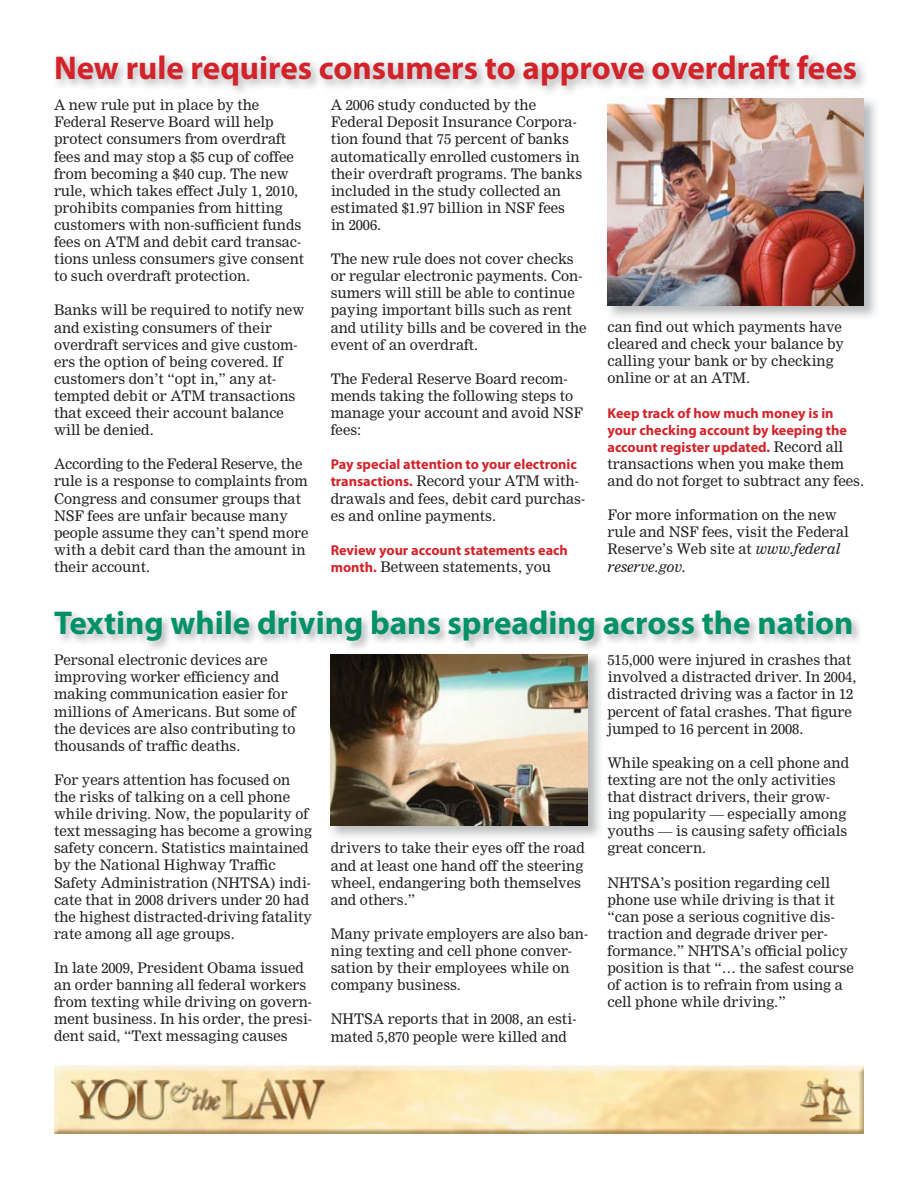
<style>
.page{position:relative;width:918px;height:1188px;background:#fff}
.page>*{position:absolute;margin:0;border:0;box-sizing:border-box;transform-origin:0 0}
.t1{font:700 33px "Myriad Pro";color:#009266}
.t2{font:700 33px "Myriad Pro";color:#d2232a}
.t3{font:14.25px/17.1px "Nimrod";color:#231f20}
.t4{font:700 14.25px/17.1px "Myriad Pro";color:#d2232a}
.s1{font-family:"Myriad Pro";font-weight:700;color:#d2232a}
.s2{font-family:"Nimrod";font-weight:400;color:#231f20}
.s3{font-style:italic}
</style>
<div class="page">
<img style="left:54px;top:1063px;width:810px;height:71px">
<img style="left:55px;top:612px;width:805px;height:37px">
<img style="left:330px;top:655px;width:270px;height:182px">
<img style="left:330px;top:654px;width:258px;height:171px">
<img style="left:607px;top:98px;width:269px;height:219px">
<img style="left:608px;top:98px;width:256px;height:208px">
<h1 class="t2" style="left:54px;top:49px;width:805px">New rule requires consumers to approve overdraft fees</h1>
<p class="t3" style="left:54px;top:97px;width:252px">A new rule put in place by the Federal Reserve Board will help protect consumers from overdraft fees and may stop a $5 cup of coffee from becoming a $40 cup. The new rule, which takes effect July 1, 2010, prohibits companies from hitting customers with non-sufficient funds fees on ATM and debit card transac&shy;tions unless consumers give consent to such overdraft protection.</p>
<p class="t3" style="left:54px;top:303px;width:252px">Banks will be required to notify new and existing consumers of their overdraft services and give custom&shy;ers the option of being covered. If customers don’t “opt in,” any at&shy;tempted debit or ATM transactions that exceed their account balance will be denied.</p>
<p class="t3" style="left:54px;top:457px;width:256px">According to the Federal Reserve, the rule is a response to complaints from<br>Congress and consumer groups that<br>NSF fees are unfair because many people assume they can’t spend more with a debit card than the amount in their account.</p>
<p class="t3" style="left:331px;top:97px;width:253px">A 2006 study conducted by the<br>Federal Deposit Insurance Corpora&shy;tion found that 75 percent of banks automatically enrolled customers in their overdraft programs. The banks included in the study collected an estimated $1.97 billion in NSF fees in 2006.</p>
<p class="t3" style="left:331px;top:251px;width:257px">The new rule does not cover checks or regular electronic payments. Con&shy;sumers will still be able to continue paying important bills such as rent and utility bills and be covered in the event of an overdraft.</p>
<p class="t3" style="left:331px;top:371px;width:254px">The Federal Reserve Board recom&shy;mends taking the following steps to manage your account and avoid NSF fees:</p>
<p class="t4" style="left:331px;top:456px;width:248px">Pay special attention to your electronic</p>
<p class="t3" style="left:331px;top:474px;width:256px"><span class="s1">transactions.</span> Record your ATM with&shy;drawals and fees, debit card purchas&shy;es and online payments.</p>
<p class="t4" style="left:331px;top:542px;width:239px">Review your account statements each</p>
<p class="t3" style="left:331px;top:559px;width:222px"><span class="s1">month.</span> Between statements, you</p>
<p class="t3" style="left:608px;top:319px;width:238px">can find out which payments have cleared and check your balance by calling your bank or by checking online or at an ATM.</p>
<p class="t4" style="left:608px;top:405px;width:241px">Keep track of how much money is in your checking account by keeping the account register updated. <span class="s2">Record all</span></p>
<p class="t3" style="left:607px;top:456px;width:258px">transactions when you make them and do not forget to subtract any fees.</p>
<p class="t3" style="left:607px;top:507px;width:243px">For more information on the new rule and NSF fees, visit the Federal<br>Reserve’s Web site at <span class="s3">www.federal reserve.gov.</span></p>
<h1 class="t1" style="left:54px;top:604px;width:801px">Texting while driving bans spreading across the nation</h1>
<p class="t3" style="left:54px;top:652px;width:243px">Personal electronic devices are improving worker efficiency and making communication easier for millions of Americans. But some of the devices are also contributing to thousands of traffic deaths.</p>
<p class="t3" style="left:54px;top:772px;width:260px">For years attention has focused on the risks of talking on a cell phone while driving. Now, the popularity of text messaging has become a growing safety concern. Statistics maintained by the National Highway Traffic Safety Administration (NHTSA) indi&shy;cate that in 2008 drivers under 20 had the highest distracted-driving fatality rate among all age groups.</p>
<p class="t3" style="left:54px;top:960px;width:259px">In late 2009, President Obama issued an order banning all federal workers from texting while driving on govern&shy;ment business. In his order, the presi&shy;dent said, “Text messaging causes</p>
<p class="t3" style="left:331px;top:841px;width:256px">drivers to take their eyes off the road and at least one hand off the steering wheel, endangering both themselves and others.”</p>
<p class="t3" style="left:331px;top:926px;width:259px">Many private employers are also ban&shy;ning texting and cell phone conver&shy;sation by their employees while on company business.</p>
<p class="t3" style="left:331px;top:1012px;width:247px">NHTSA reports that in 2008, an esti&shy;mated 5,870 people were killed and</p>
<p class="t3" style="left:608px;top:652px;width:250px">515,000 were injured in crashes that involved a distracted driver. In 2004, distracted driving was a factor in 12 percent of fatal crashes. That figure jumped to 16 percent in 2008.</p>
<p class="t3" style="left:608px;top:755px;width:243px">While speaking on a cell phone and texting are not the only activities that distract drivers, their grow&shy;ing popularity — especially among youths — is causing safety officials great concern.</p>
<p class="t3" style="left:608px;top:875px;width:248px">NHTSA’s position regarding cell phone use while driving is that it “can pose a serious cognitive dis&shy;traction and degrade driver per&shy;formance.” NHTSA’s official policy position is that “… the safest course of action is to refrain from using a cell phone while driving.”</p>
</div>
